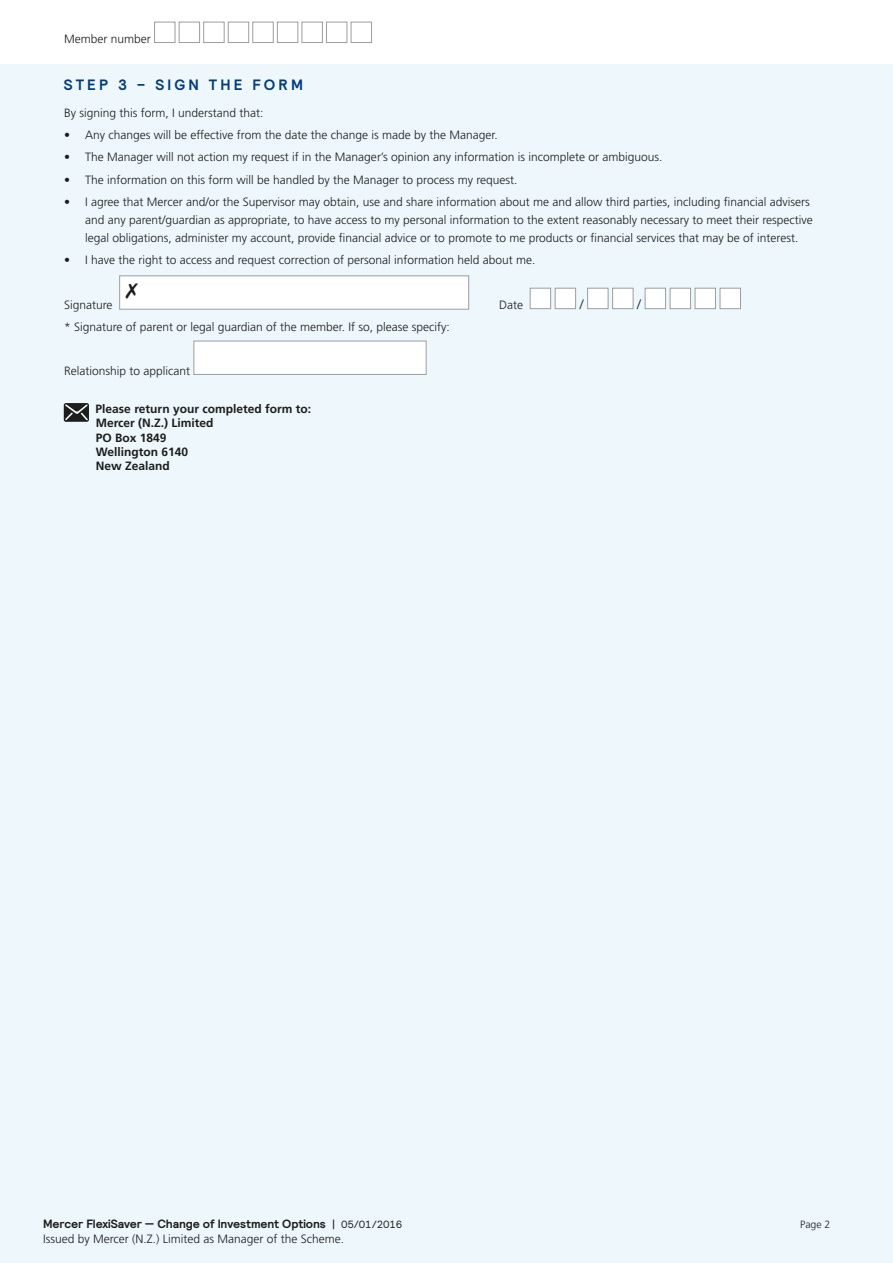
<style>
.page{position:relative;width:893px;height:1263px;background:#fff}
.page>*{position:absolute;margin:0;border:0;box-sizing:border-box;transform-origin:0 0}
.Step_header_no_line{font:700 15px "Relative";letter-spacing:.21em;color:#043c7b}
.BODY_FILL-IN{font:300 13.5px "Frutiger";color:#1d1d1b}
.BODY_FILL-IN-2{font:300 12px/18px "Frutiger";color:#1d1d1b}
.BODY_BOLD{font:700 12px/14.4px "Frutiger";color:#1d1d1b}
.t1{font:700 12px "Relative";letter-spacing:-.01em;color:#1d1d1b}
.t2{font:300 10.5px "Frutiger";color:#1d1d1b}
.s1{font-weight:400}
.s2{font-weight:400;font-size:10.5px}
</style>
<div class="page">
<div style="left:0;top:64px;width:893px;height:1199px;background:#edf7fc"></div>
<div style="left:154px;top:22px;width:21px;height:21px;background:#fff;border:1px solid #9d9d9d"></div>
<div style="left:179px;top:22px;width:21px;height:21px;background:#fff;border:1px solid #9d9d9d"></div>
<div style="left:203px;top:22px;width:22px;height:21px;background:#fff;border:1px solid #9d9d9d"></div>
<div style="left:228px;top:22px;width:21px;height:21px;background:#fff;border:1px solid #9d9d9d"></div>
<div style="left:252px;top:22px;width:22px;height:21px;background:#fff;border:1px solid #9d9d9d"></div>
<div style="left:277px;top:22px;width:21px;height:21px;background:#fff;border:1px solid #9d9d9d"></div>
<div style="left:302px;top:22px;width:21px;height:21px;background:#fff;border:1px solid #9d9d9d"></div>
<div style="left:326px;top:22px;width:21px;height:21px;background:#fff;border:1px solid #9d9d9d"></div>
<div style="left:351px;top:22px;width:21px;height:21px;background:#fff;border:1px solid #9d9d9d"></div>
<div style="left:120px;top:276px;width:349px;height:33px;background:#fff"></div>
<div style="left:119px;top:275px;width:350px;height:35px;border:1px solid #9d9d9d"></div>
<div style="left:530px;top:288px;width:21px;height:21px;background:#fff;border:1px solid #9d9d9d"></div>
<div style="left:555px;top:288px;width:21px;height:21px;background:#fff;border:1px solid #9d9d9d"></div>
<div style="left:587px;top:288px;width:21px;height:21px;background:#fff;border:1px solid #9d9d9d"></div>
<div style="left:612px;top:288px;width:21px;height:21px;background:#fff;border:1px solid #9d9d9d"></div>
<div style="left:645px;top:288px;width:21px;height:21px;background:#fff;border:1px solid #9d9d9d"></div>
<div style="left:670px;top:288px;width:21px;height:21px;background:#fff;border:1px solid #9d9d9d"></div>
<div style="left:695px;top:288px;width:21px;height:21px;background:#fff;border:1px solid #9d9d9d"></div>
<div style="left:720px;top:288px;width:21px;height:21px;background:#fff;border:1px solid #9d9d9d"></div>
<div style="left:194px;top:341px;width:232px;height:33px;background:#fff"></div>
<div style="left:193px;top:341px;width:234px;height:34px;border:1px solid #9d9d9d"></div>
<svg style="left:64px;top:403px;width:25px;height:19px"></svg>
<p class="BODY_FILL-IN-2" style="left:64px;top:30px;width:88px">Member number</p>
<p class="Step_header_no_line" style="left:64px;top:75px;width:241px">STEP 3 – SIGN THE FORM</p>
<p class="BODY_FILL-IN-2" style="left:64px;top:104px;width:201px">By signing this form, I understand that:</p>
<p class="BODY_FILL-IN-2" style="left:64px;top:126px;width:435px">• Any changes will be effective from the date the change is made by the Manager.</p>
<p class="BODY_FILL-IN-2" style="left:64px;top:148px;width:600px">• The Manager will not action my request if in the Manager’s opinion any information is incomplete or ambiguous.</p>
<p class="BODY_FILL-IN-2" style="left:64px;top:171px;width:455px">• The information on this form will be handled by the Manager to process my request.</p>
<p class="BODY_FILL-IN-2" style="left:85px;top:193px;width:729px;text-indent:-21px">• I agree that Mercer and/or the Supervisor may obtain, use and share information about me and allow third parties, including financial advisers and any parent/guardian as appropriate, to have access to my personal information to the extent reasonably necessary to meet their respective legal obligations, administer my account, provide financial advice or to promote to me products or financial services that may be of interest.</p>
<p class="BODY_FILL-IN-2" style="left:64px;top:251px;width:473px">• I have the right to access and request correction of personal information held about me.</p>
<p class="BODY_FILL-IN-2" style="left:64px;top:296px;width:50px">Signature</p>
<p class="BODY_FILL-IN-2" style="left:499px;top:296px;width:25px">Date</p>
<p class="BODY_FILL-IN" style="left:580px;top:297px;width:5px">/</p>
<p class="BODY_FILL-IN" style="left:637px;top:297px;width:5px">/</p>
<p class="BODY_FILL-IN-2" style="left:64px;top:318px;width:387px">* Signature of parent or legal guardian of the member. If so, please specify:</p>
<p class="BODY_FILL-IN-2" style="left:64px;top:362px;width:128px">Relationship to applicant</p>
<p class="BODY_BOLD" style="left:96px;top:401px;width:217px">Please return your completed form to:</p>
<p class="BODY_BOLD" style="left:96px;top:416px;width:119px">Mercer (N.Z.) Limited<br>PO Box 1849<br>Wellington 6140<br>New Zealand</p>
<p class="t1" style="left:43px;top:1216px;width:361px">Mercer FlexiSaver — Change of Investment Options <span class="s1">|</span> <span class="s2">05/01/2016</span></p>
<p class="BODY_FILL-IN-2" style="left:43px;top:1229px;width:303px">Issued by Mercer (N.Z.) Limited as Manager of the Scheme.</p>
<p class="t2" style="left:800px;top:1219px;width:32px">Page 2</p>
</div>
